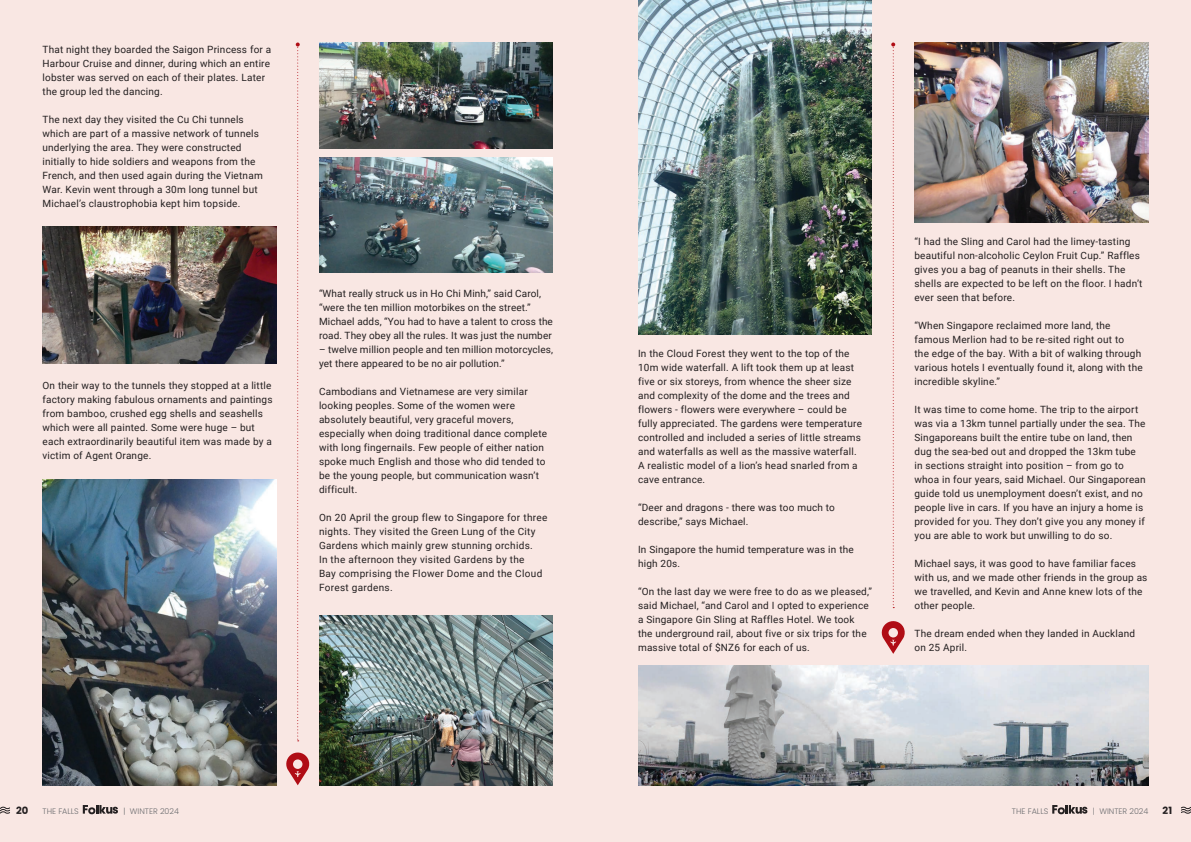
<style>
.page{position:relative;width:1191px;height:842px;background:#f9e7e3}
.page>*{position:absolute;margin:0;border:0;box-sizing:border-box;transform-origin:0 0}
.t1{font:10px/14px "Roboto";letter-spacing:.02em;color:#231f20}
.t2{font:700 10px "Poppins";color:#231f20}
.t3{font:300 8px "Poppins";color:#6c6d70}
</style>
<div class="page">
<img style="left:43px;top:227px;width:233px;height:136px">
<img style="left:43px;top:479px;width:233px;height:306px">
<img style="left:319px;top:43px;width:234px;height:105px">
<img style="left:319px;top:158px;width:234px;height:114px">
<img style="left:638px;top:0;width:234px;height:334px">
<img style="left:319px;top:615px;width:234px;height:170px">
<img style="left:914px;top:43px;width:234px;height:179px">
<img style="left:638px;top:665px;width:510px;height:120px">
<svg style="left:891px;top:43px;width:4px;height:565px"></svg>
<svg style="left:296px;top:43px;width:4px;height:698px"></svg>
<svg style="left:881px;top:621px;width:24px;height:33px"></svg>
<svg style="left:286px;top:752px;width:24px;height:33px"></svg>
<svg style="left:83px;top:805px;width:35px;height:9px"></svg>
<svg style="left:1052px;top:805px;width:35px;height:9px"></svg>
<svg style="left:0;top:806px;width:10px;height:8px"></svg>
<svg style="left:1181px;top:806px;width:10px;height:8px"></svg>
<p class="t1" style="left:43px;top:42px;width:230px">That night they boarded the Saigon Princess for a Harbour Cruise and dinner, during which an entire lobster was served on each of their plates. Later the group led the dancing.</p>
<p class="t1" style="left:43px;top:112px;width:222px">The next day they visited the Cu Chi tunnels which are part of a massive network of tunnels underlying the area. They were constructed initially to hide soldiers and weapons from the French, and then used again during the Vietnam War. Kevin went through a 30m long tunnel but Michael’s claustrophobia kept him topside.</p>
<p class="t1" style="left:43px;top:378px;width:232px">On their way to the tunnels they stopped at a little factory making fabulous ornaments and paintings from bamboo, crushed egg shells and seashells which were all painted. Some were huge – but each extraordinarily beautiful item was made by a victim of Agent Orange.</p>
<p class="t1" style="left:319px;top:286px;width:235px">“What really struck us in Ho Chi Minh,” said Carol, “were the ten million motorbikes on the street.” Michael adds, “You had to have a talent to cross the road. They obey all the rules. It was just the number</p>
<p class="t1" style="left:319px;top:342px;width:235px">– twelve million people and ten million motorcycles, yet there appeared to be no air pollution.”</p>
<p class="t1" style="left:319px;top:384px;width:230px">Cambodians and Vietnamese are very similar looking peoples. Some of the women were absolutely beautiful, very graceful movers, especially when doing traditional dance complete with long fingernails. Few people of either nation spoke much English and those who did tended to be the young people, but communication wasn’t difficult.</p>
<p class="t1" style="left:319px;top:510px;width:230px">On 20 April the group flew to Singapore for three nights. They visited the Green Lung of the City Gardens which mainly grew stunning orchids.<br>In the afternoon they visited Gardens by the<br>Bay comprising the Flower Dome and the Cloud Forest gardens.</p>
<p class="t1" style="left:638px;top:346px;width:225px">In the Cloud Forest they went to the top of the 10m wide waterfall. A lift took them up at least five or six storeys, from whence the sheer size and complexity of the dome and the trees and flowers - flowers were everywhere – could be fully appreciated. The gardens were temperature controlled and included a series of little streams and waterfalls as well as the massive waterfall.<br>A realistic model of a lion’s head snarled from a cave entrance.</p>
<p class="t1" style="left:638px;top:500px;width:198px">“Deer and dragons - there was too much to describe,” says Michael.</p>
<p class="t1" style="left:638px;top:542px;width:217px">In Singapore the humid temperature was in the high 20s.</p>
<p class="t1" style="left:638px;top:584px;width:235px">“On the last day we were free to do as we pleased,” said Michael, “and Carol and I opted to experience a Singapore Gin Sling at Raffles Hotel. We took<br>the underground rail, about five or six trips for the massive total of $NZ6 for each of us.</p>
<p class="t1" style="left:914px;top:234px;width:229px">“I had the Sling and Carol had the limey-tasting beautiful non-alcoholic Ceylon Fruit Cup.” Raffles gives you a bag of peanuts in their shells. The shells are expected to be left on the floor. I hadn’t ever seen that before.</p>
<p class="t1" style="left:914px;top:318px;width:230px">“When Singapore reclaimed more land, the famous Merlion had to be re-sited right out to<br>the edge of the bay. With a bit of walking through various hotels I eventually found it, along with the incredible skyline.”</p>
<p class="t1" style="left:914px;top:402px;width:233px">It was time to come home. The trip to the airport was via a 13km tunnel partially under the sea. The Singaporeans built the entire tube on land, then dug the sea-bed out and dropped the 13km tube in sections straight into position – from go to whoa in four years, said Michael. Our Singaporean guide told us unemployment doesn’t exist, and no people live in cars. If you have an injury a home is provided for you. They don’t give you any money if you are able to work but unwilling to do so.</p>
<p class="t1" style="left:914px;top:556px;width:234px">Michael says, it was good to have familiar faces with us, and we made other friends in the group as we travelled, and Kevin and Anne knew lots of the other people.</p>
<p class="t1" style="left:914px;top:626px;width:222px">The dream ended when they landed in Auckland on 25 April.</p>
<p class="t2" style="left:16px;top:804px;width:14px">20</p>
<p class="t3" style="left:43px;top:806px;width:38px">THE FALLS</p>
<p class="t3" style="left:123px;top:806px;width:57px">| WINTER 2024</p>
<p class="t3" style="left:1012px;top:806px;width:38px">THE FALLS</p>
<p class="t3" style="left:1093px;top:806px;width:57px">| WINTER 2024</p>
<p class="t2" style="left:1162px;top:804px;width:11px">21</p>
</div>
